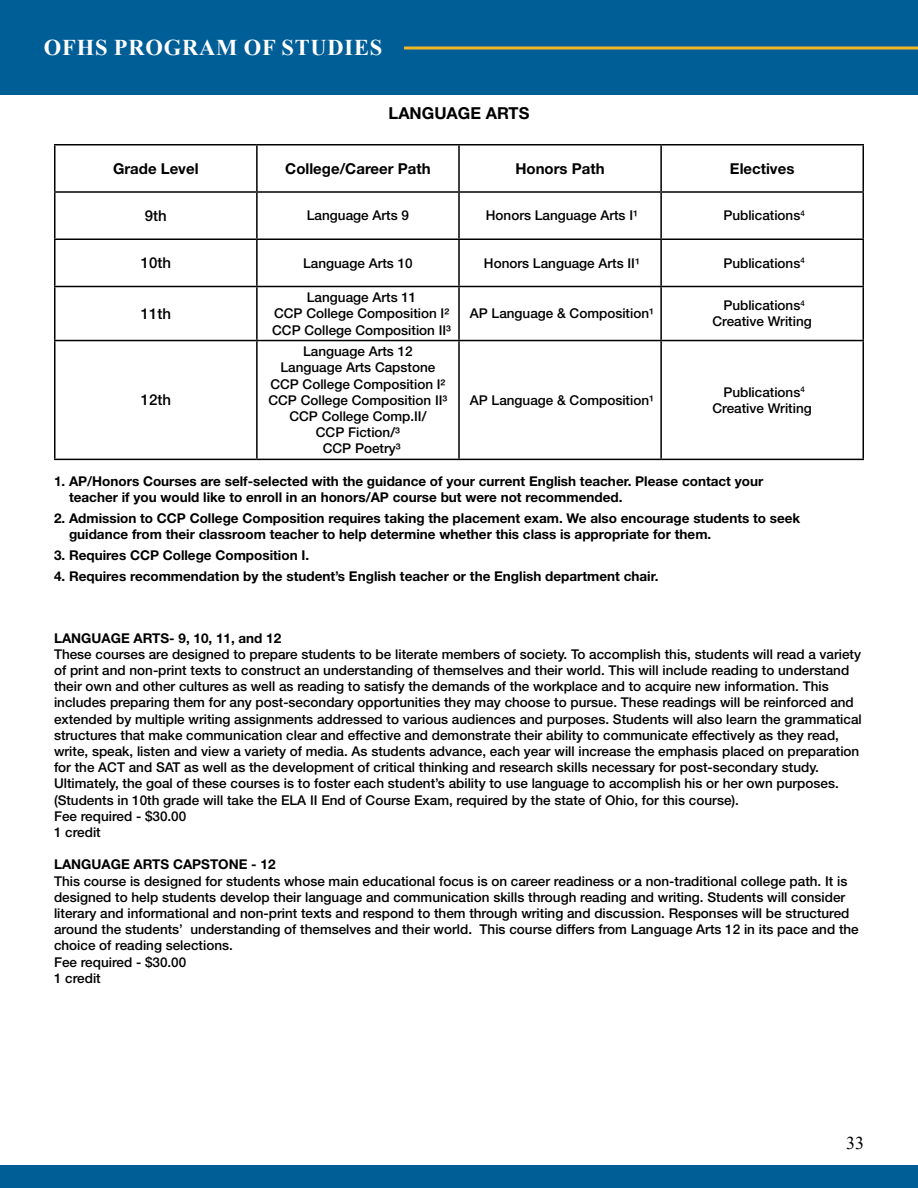
<style>
.page{position:relative;width:918px;height:1188px;background:#fff}
.page>*{position:absolute;margin:0;border:0;box-sizing:border-box;transform-origin:0 0}
.t1{font:700 22.5px "Times New Roman";letter-spacing:.035em;color:#fff}
.t2{font:18px "Times New Roman";color:#000}
.t3{font:700 16.5px "Helvetica Neue LT Std";color:#000}
.t4{font:700 15px "Helvetica Neue LT Std";color:#000}
.t5{font:500 15px "Helvetica Neue LT Std";color:#000}
.t6{font:500 13.5px/16.2px "Helvetica Neue LT Std";color:#000;text-align:center}
.t7{font:700 13.5px/16.2px "Helvetica Neue LT Std";color:#000}
</style>
<div class="page">
<div style="left:0;top:0;width:918px;height:94px;background:#005e97"></div>
<hr style="left:404px;top:47px;width:514px;height:3px;background:#eeb628">
<div style="left:0;top:1165px;width:918px;height:23px;background:#005e97"></div>
<hr style="left:54px;top:144px;width:203px;height:2px;background:#000">
<hr style="left:54px;top:146px;width:2px;height:45px;background:#000">
<hr style="left:257px;top:144px;width:202px;height:2px;background:#000">
<hr style="left:256px;top:146px;width:2px;height:45px;background:#000">
<hr style="left:459px;top:144px;width:202px;height:2px;background:#000">
<hr style="left:458px;top:146px;width:2px;height:45px;background:#000">
<hr style="left:661px;top:144px;width:203px;height:2px;background:#000">
<hr style="left:660px;top:146px;width:2px;height:45px;background:#000">
<hr style="left:862px;top:146px;width:2px;height:45px;background:#000">
<hr style="left:54px;top:191px;width:203px;height:2px;background:#000">
<hr style="left:54px;top:193px;width:2px;height:45px;background:#000">
<hr style="left:257px;top:191px;width:202px;height:2px;background:#000">
<hr style="left:256px;top:193px;width:2px;height:45px;background:#000">
<hr style="left:459px;top:191px;width:202px;height:2px;background:#000">
<hr style="left:458px;top:193px;width:2px;height:45px;background:#000">
<hr style="left:661px;top:191px;width:203px;height:2px;background:#000">
<hr style="left:660px;top:193px;width:2px;height:45px;background:#000">
<hr style="left:862px;top:193px;width:2px;height:45px;background:#000">
<hr style="left:54px;top:238px;width:203px;height:2px;background:#000">
<hr style="left:54px;top:240px;width:2px;height:46px;background:#000">
<hr style="left:257px;top:238px;width:202px;height:2px;background:#000">
<hr style="left:256px;top:240px;width:2px;height:46px;background:#000">
<hr style="left:459px;top:238px;width:202px;height:2px;background:#000">
<hr style="left:458px;top:240px;width:2px;height:46px;background:#000">
<hr style="left:661px;top:238px;width:203px;height:2px;background:#000">
<hr style="left:660px;top:240px;width:2px;height:46px;background:#000">
<hr style="left:862px;top:240px;width:2px;height:46px;background:#000">
<hr style="left:54px;top:286px;width:203px;height:1px;background:#000">
<hr style="left:54px;top:287px;width:2px;height:53px;background:#000">
<hr style="left:257px;top:286px;width:202px;height:1px;background:#000">
<hr style="left:256px;top:287px;width:2px;height:53px;background:#000">
<hr style="left:459px;top:286px;width:202px;height:1px;background:#000">
<hr style="left:458px;top:287px;width:2px;height:53px;background:#000">
<hr style="left:661px;top:286px;width:203px;height:1px;background:#000">
<hr style="left:660px;top:287px;width:2px;height:53px;background:#000">
<hr style="left:862px;top:287px;width:2px;height:53px;background:#000">
<hr style="left:54px;top:340px;width:203px;height:1px;background:#000">
<hr style="left:54px;top:341px;width:2px;height:118px;background:#000">
<hr style="left:257px;top:340px;width:202px;height:1px;background:#000">
<hr style="left:256px;top:341px;width:2px;height:118px;background:#000">
<hr style="left:459px;top:340px;width:202px;height:1px;background:#000">
<hr style="left:458px;top:341px;width:2px;height:118px;background:#000">
<hr style="left:661px;top:340px;width:203px;height:1px;background:#000">
<hr style="left:660px;top:341px;width:2px;height:118px;background:#000">
<hr style="left:862px;top:341px;width:2px;height:118px;background:#000">
<hr style="left:54px;top:459px;width:203px;height:1px;background:#000">
<hr style="left:257px;top:459px;width:202px;height:1px;background:#000">
<hr style="left:459px;top:459px;width:202px;height:1px;background:#000">
<hr style="left:661px;top:459px;width:203px;height:1px;background:#000">
<h1 class="t1" style="left:44px;top:31px;width:340px">OFHS PROGRAM OF STUDIES</h1>
<p class="t3" style="left:389px;top:103px;width:142px">LANGUAGE ARTS</p>
<p class="t4" style="left:113px;top:159px;width:87px">Grade Level</p>
<p class="t4" style="left:285px;top:159px;width:147px">College/Career Path</p>
<p class="t4" style="left:515px;top:159px;width:91px">Honors Path</p>
<p class="t4" style="left:730px;top:159px;width:66px">Electives</p>
<p class="t5" style="left:145px;top:207px;width:23px">9th</p>
<p class="t6" style="left:307px;top:207px;width:104px">Language Arts 9</p>
<p class="t6" style="left:486px;top:207px;width:154px">Honors Language Arts I¹</p>
<p class="t6" style="left:723px;top:207px;width:83px">Publications<sup>4</sup></p>
<p class="t5" style="left:141px;top:254px;width:32px">10th</p>
<p class="t6" style="left:303px;top:255px;width:111px">Language Arts 10</p>
<p class="t6" style="left:484px;top:255px;width:157px">Honors Language Arts II¹</p>
<p class="t6" style="left:723px;top:255px;width:83px">Publications<sup>4</sup></p>
<p class="t5" style="left:141px;top:305px;width:32px">11th</p>
<p class="t6" style="left:272px;top:289px;width:180px">Language Arts 11<br>CCP College Composition I²<br>CCP College Composition II³</p>
<p class="t6" style="left:470px;top:305px;width:186px">AP Language &amp; Composition¹</p>
<p class="t6" style="left:713px;top:297px;width:101px">Publications<sup>4<br></sup>Creative Writing</p>
<p class="t5" style="left:141px;top:391px;width:32px">12th</p>
<p class="t6" style="left:268px;top:343px;width:180px">Language Arts 12<br>Language Arts Capstone<br>CCP College Composition I²<br>CCP College Composition II³<br>CCP College Comp.II/<br>CCP Fiction/³<br>CCP Poetry³</p>
<p class="t6" style="left:470px;top:392px;width:186px">AP Language &amp; Composition¹</p>
<p class="t6" style="left:713px;top:384px;width:101px">Publications<sup>4<br></sup>Creative Writing</p>
<p class="t7" style="left:69px;top:473px;width:696px;text-indent:-15px">1. AP/Honors Courses are self-selected with the guidance of your current English teacher. Please contact your teacher if you would like to enroll in an honors/AP course but were not recommended.</p>
<p class="t7" style="left:69px;top:510px;width:733px;text-indent:-15px">2. Admission to CCP College Composition requires taking the placement exam. We also encourage students to seek guidance from their classroom teacher to help determine whether this class is appropriate for them.</p>
<p class="t7" style="left:54px;top:547px;width:257px">3. Requires CCP College Composition I.</p>
<p class="t7" style="left:54px;top:568px;width:606px">4. Requires recommendation by the student’s English teacher or the English department chair.</p>
<p class="t7" style="left:54px;top:629px;width:229px">LANGUAGE ARTS- 9, 10, 11, and 12</p>
<p class="t6" style="left:54px;top:646px;width:809px;text-align:left">These courses are designed to prepare students to be literate members of society. To accomplish this, students will read a variety of print and non-print texts to construct an understanding of themselves and their world. This will include reading to understand their own and other cultures as well as reading to satisfy the demands of the workplace and to acquire new information. This includes preparing them for any post-secondary opportunities they may choose to pursue. These readings will be reinforced and extended by multiple writing assignments addressed to various audiences and purposes. Students will also learn the grammatical structures that make communication clear and effective and demonstrate their ability to communicate effectively as they read, write, speak, listen and view a variety of media. As students advance, each year will increase the emphasis placed on preparation for the ACT and SAT as well as the development of critical thinking and research skills necessary for post-secondary study.<br>Ultimately, the goal of these courses is to foster each student’s ability to use language to accomplish his or her own purposes. (Students in 10th grade will take the ELA II End of Course Exam, required by the state of Ohio, for this course).<br>Fee required - $30.00<br>1 credit</p>
<p class="t7" style="left:54px;top:856px;width:223px">LANGUAGE ARTS CAPSTONE - 12</p>
<p class="t6" style="left:54px;top:872px;width:806px;text-align:left">This course is designed for students whose main educational focus is on career readiness or a non-traditional college path. It is designed to help students develop their language and communication skills through reading and writing. Students will consider literary and informational and non-print texts and respond to them through writing and discussion. Responses will be structured around the students’ understanding of themselves and their world. This course differs from Language Arts 12 in its pace and the choice of reading selections.<br>Fee required - $30.00<br>1 credit</p>
<h2 class="t2" style="left:846px;top:1130px;width:19px">33</h2>
</div>
